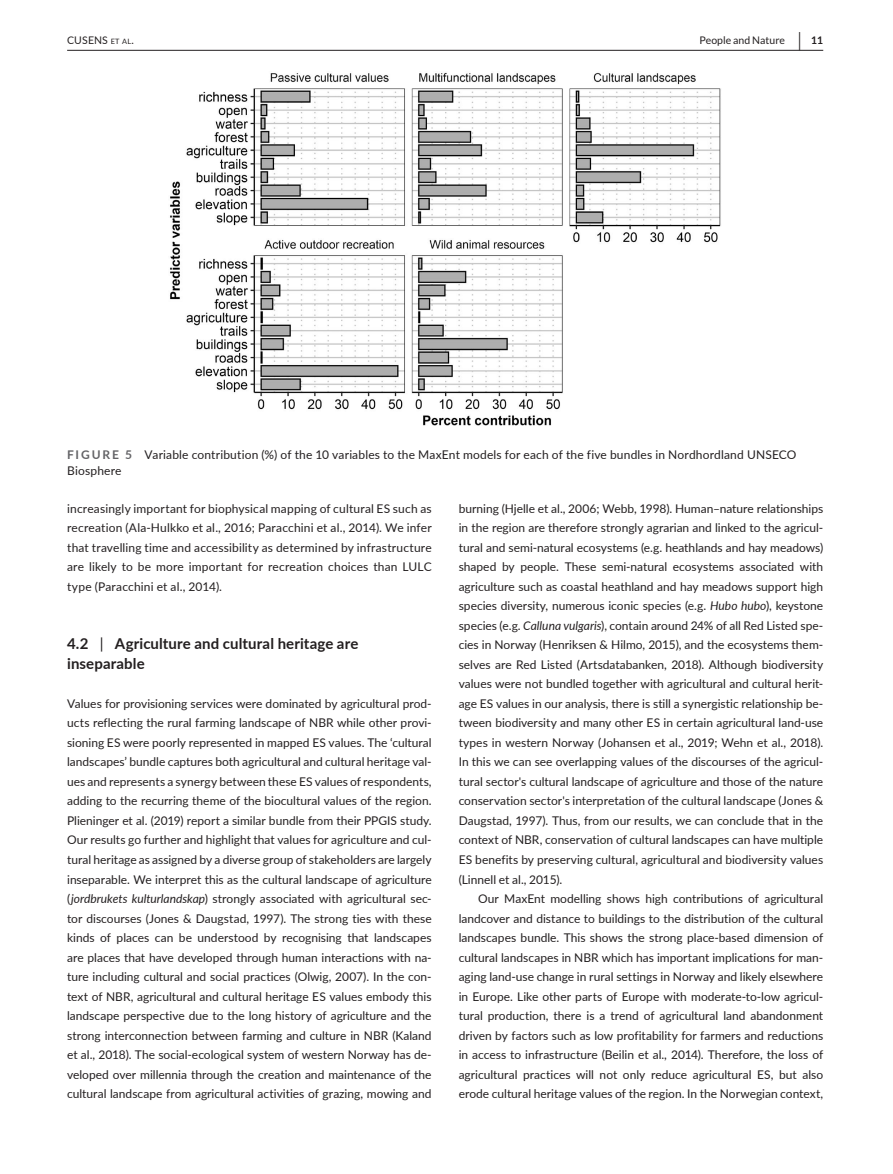
<style>
.page{position:relative;width:893px;height:1174px;background:#fff}
.page>*{position:absolute;margin:0;border:0;box-sizing:border-box;transform-origin:0 0}
.t1{font:700 19.5px "Lato";color:#231f20;scale:.48 1}
.t2{font:700 15px/19.5px "Lato";letter-spacing:.005em;color:#231f20}
.t3{font:12px/19.5px "Lato";letter-spacing:.005em;color:#231f20;text-align:justify}
.t4{font:10.5px "Lato";color:#231f20}
.t5{font:10.5px "Lato";letter-spacing:.015em;color:#231f20}
.t6{font:700 10.5px "Lato";color:#231f20}
.s1{font-size:7.35px}
.s2{font-weight:700;color:#636366}
.s3{font-weight:400}
.s4{font-style:italic}
</style>
<div class="page">
<hr style="left:67px;top:50px;width:756px;height:1px;background:#231f20">
<img style="left:170px;top:72px;width:551px;height:354px">
<h1 class="t1" style="left:798px;top:25px;width:7px">|</h1>
<p class="t5" style="left:67px;top:33px;width:68px">CUSENS <span class="s1">et al</span>.</p>
<p class="t4" style="left:700px;top:35px;width:87px">People and Nature</p>
<p class="t6" style="left:811px;top:33px;width:14px">11</p>
<p class="t3" style="left:67px;top:446px;width:731px;line-height:16.5px"><span class="s2">FIGURE 5</span> Variable contribution (%) of the 10 variables to the MaxEnt models for each of the five bundles in Nordhordland UNSECO<br>Biosphere</p>
<p class="t3" style="left:67px;top:498px;width:366px">increasingly important for biophysical mapping of cultural ES such as recreation (Ala-Hulkko et al., 2016; Paracchini et al., 2014). We infer that travelling time and accessibility as determined by infrastructure are likely to be more important for recreation choices than LULC type (Paracchini et al., 2014).</p>
<p class="t2" style="left:67px;top:633px;width:293px">4.2 <span class="s3">|</span> Agriculture and cultural heritage are inseparable</p>
<p class="t3" style="left:67px;top:693px;width:366px">Values for provisioning services were dominated by agricultural prod&shy;ucts reflecting the rural farming landscape of NBR while other provi&shy;sioning ES were poorly represented in mapped ES values. The ‘cultural landscapes’ bundle captures both agricultural and cultural heritage val&shy;ues and represents a synergy between these ES values of respondents, adding to the recurring theme of the biocultural values of the region.<br>Plieninger et al. (2019) report a similar bundle from their PPGIS study.<br>Our results go further and highlight that values for agriculture and cul&shy;tural heritage as assigned by a diverse group of stakeholders are largely inseparable. We interpret this as the cultural landscape of agriculture (<span class="s4">jordbrukets kulturlandskap</span>) strongly associated with agricultural sec&shy;tor discourses (Jones &amp; Daugstad, 1997). The strong ties with these kinds of places can be understood by recognising that landscapes are places that have developed through human interactions with na&shy;ture including cultural and social practices (Olwig, 2007). In the con&shy;text of NBR, agricultural and cultural heritage ES values embody this landscape perspective due to the long history of agriculture and the strong interconnection between farming and culture in NBR (Kaland et al., 2018). The social-ecological system of western Norway has de&shy;veloped over millennia through the creation and maintenance of the cultural landscape from agricultural activities of grazing, mowing and</p>
<p class="t3" style="left:459px;top:498px;width:366px">burning (Hjelle et al., 2006; Webb, 1998). Human–nature relationships in the region are therefore strongly agrarian and linked to the agricul&shy;tural and semi-natural ecosystems (e.g. heathlands and hay meadows) shaped by people. These semi-natural ecosystems associated with agriculture such as coastal heathland and hay meadows support high species diversity, numerous iconic species (e.g. <span class="s4">Hubo hubo</span>), keystone species (e.g. <span class="s4">Calluna vulgaris</span>), contain around 24% of all Red Listed spe&shy;cies in Norway (Henriksen &amp; Hilmo, 2015), and the ecosystems them&shy;selves are Red Listed (Artsdatabanken, 2018). Although biodiversity values were not bundled together with agricultural and cultural herit&shy;age ES values in our analysis, there is still a synergistic relationship be&shy;tween biodiversity and many other ES in certain agricultural land-use types in western Norway (Johansen et al., 2019; Wehn et al., 2018).<br>In this we can see overlapping values of the discourses of the agricul&shy;tural sector's cultural landscape of agriculture and those of the nature conservation sector's interpretation of the cultural landscape (Jones &amp; Daugstad, 1997). Thus, from our results, we can conclude that in the context of NBR, conservation of cultural landscapes can have multiple ES benefits by preserving cultural, agricultural and biodiversity values (Linnell et al., 2015).</p>
<p class="t3" style="left:459px;top:888px;width:366px;text-indent:20px">Our MaxEnt modelling shows high contributions of agricultural landcover and distance to buildings to the distribution of the cultural landscapes bundle. This shows the strong place-based dimension of cultural landscapes in NBR which has important implications for man&shy;aging land-use change in rural settings in Norway and likely elsewhere in Europe. Like other parts of Europe with moderate-to-low agricul&shy;tural production, there is a trend of agricultural land abandonment driven by factors such as low profitability for farmers and reductions in access to infrastructure (Beilin et al., 2014). Therefore, the loss of agricultural practices will not only reduce agricultural ES, but also erode cultural heritage values of the region. In the Norwegian context,</p>
</div>
